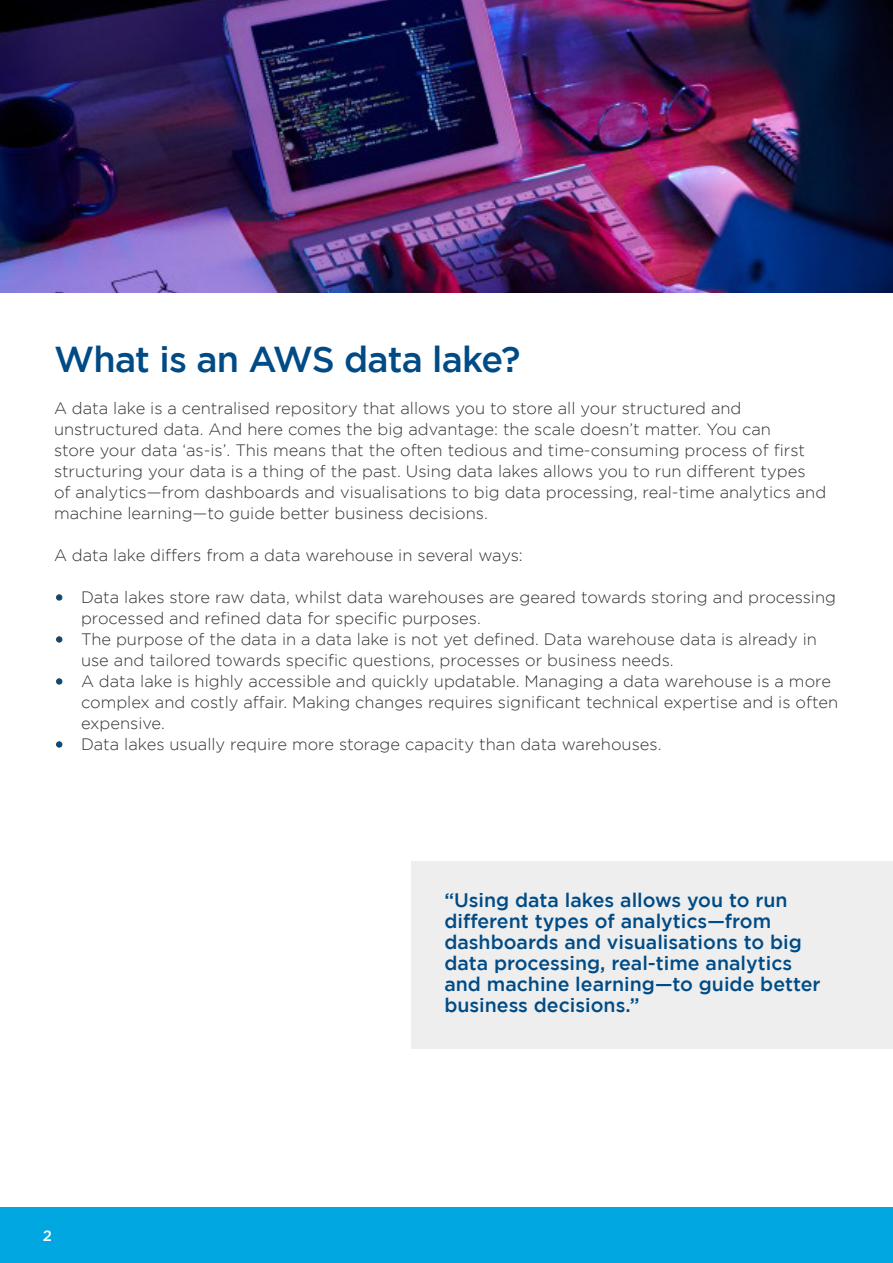
<style>
.page{position:relative;width:893px;height:1263px;background:#fff}
.page>*{position:absolute;margin:0;border:0;box-sizing:border-box;transform-origin:0 0}
.t1{font:500 36px "Gotham";letter-spacing:-.02em;color:#004b85}
.Alineastijl{font:500 19.5px/21px "Gotham";color:#004b85}
.Alineastijl-2{font:300 16.5px/21px "Gotham";color:#323232}
.t2{font:500 15px "Gotham";color:#fff}
.s1{font-family:"Lato";font-size:18px}
</style>
<div class="page">
<div style="left:0;top:1208px;width:893px;height:55px;background:#00a7e1"></div>
<div style="left:411px;top:861px;width:482px;height:187px;background:#eee"></div>
<img style="left:0;top:0;width:893px;height:293px">
<h2 class="t1" style="left:54px;top:339px;width:468px">What is an AWS data lake?</h2>
<p class="Alineastijl-2" style="left:54px;top:397px;width:774px">A data lake is a centralised repository that allows you to store all your structured and unstructured data. And here comes the big advantage: the scale doesn’t matter. You can<br>store your data ‘as-is’. This means that the often tedious and time-consuming process of first structuring your data is a thing of the past. Using data lakes allows you to run different types<br>of analytics—from dashboards and visualisations to big data processing, real-time analytics and machine learning—to guide better business decisions.</p>
<p class="Alineastijl-2" style="left:54px;top:544px;width:470px">A data lake differs from a data warehouse in several ways:</p>
<p class="Alineastijl-2" style="left:81px;top:586px;width:756px;text-indent:-27px"><span class="s1">•</span> Data lakes store raw data, whilst data warehouses are geared towards storing and processing processed and refined data for specific purposes.</p>
<p class="Alineastijl-2" style="left:81px;top:628px;width:737px;text-indent:-27px"><span class="s1">•</span> The purpose of the data in a data lake is not yet defined. Data warehouse data is already in use and tailored towards specific questions, processes or business needs.</p>
<p class="Alineastijl-2" style="left:81px;top:670px;width:759px;text-indent:-27px"><span class="s1">•</span> A data lake is highly accessible and quickly updatable. Managing a data warehouse is a more complex and costly affair. Making changes requires significant technical expertise and is often expensive.</p>
<p class="Alineastijl-2" style="left:54px;top:733px;width:609px"><span class="s1">•</span> Data lakes usually require more storage capacity than data warehouses.</p>
<p class="t2" style="left:43px;top:1227px;width:11px">2</p>
<p class="Alineastijl" style="left:444px;top:889px;width:378px">“Using data lakes allows you to run different types of analytics—from dashboards and visualisations to big data processing, real-time analytics and machine learning—to guide better business decisions.”</p>
</div>
